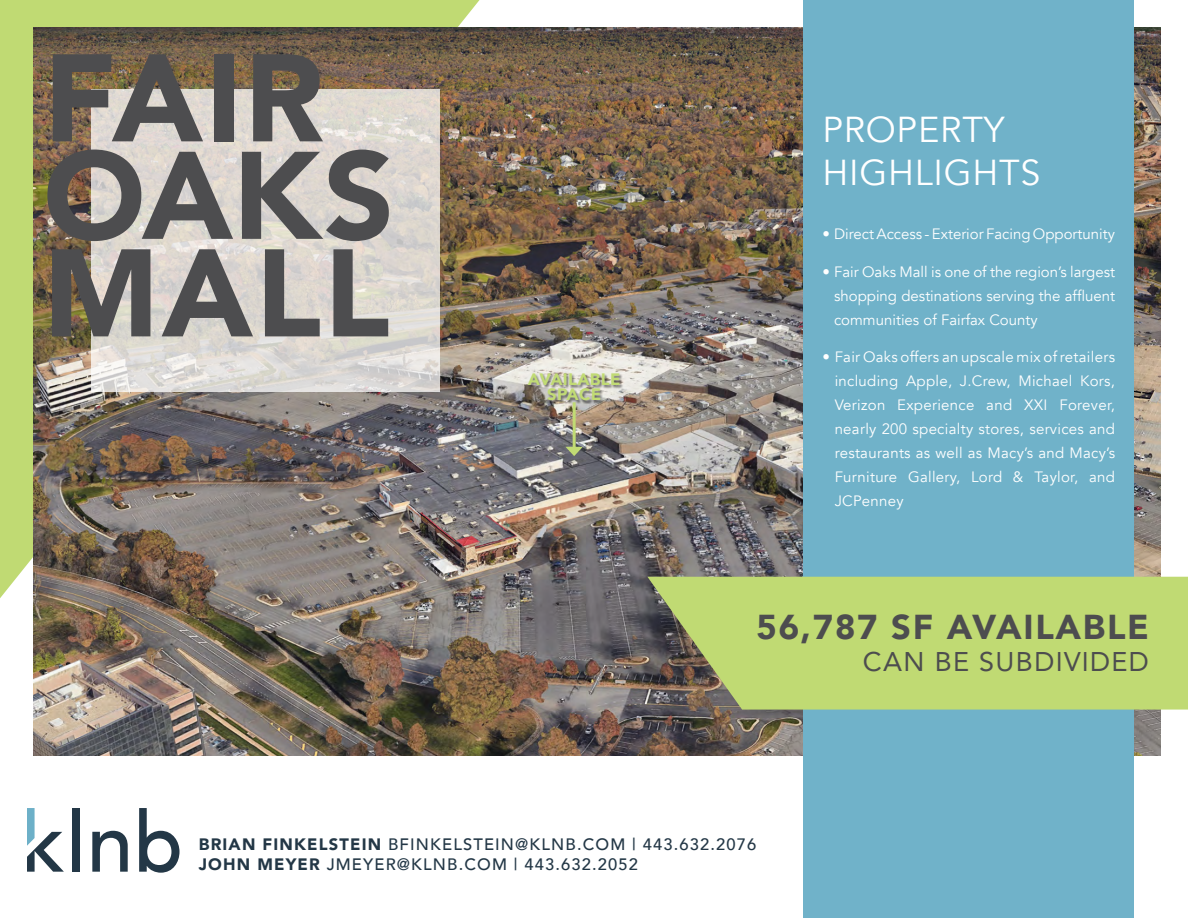
<style>
.page{position:relative;width:1188px;height:918px;background:#fff}
.page>*{position:absolute;margin:0;border:0;box-sizing:border-box;transform-origin:0 0}
.t1{font:900 123px/97.5px "Avenir";letter-spacing:.02em;color:#4d4d4f}
.t2{font:36px/43.2px "Avenir";letter-spacing:.02em;color:#fff}
.t3{font:900 34.5px "Avenir";letter-spacing:.05em;color:#4d4d4f}
.t4{font:27px "Avenir";letter-spacing:.05em;color:#4d4d4f}
.t5{font:500 16.5px/19.8px "Avenir";letter-spacing:.07em;color:#233746}
.t6{font:900 16.5px/15px "Avenir";letter-spacing:.02em;color:#c1db74;text-align:center}
.t7{font:15px/24px "Avenir";color:#fff;text-align:justify}
.s1{font-weight:900}
</style>
<div class="page">
<div style="left:0;top:0;width:480px;height:598px;background:#c0da73"></div>
<img style="left:33px;top:27px;width:1128px;height:729px">
<svg style="left:27px;top:808px;width:37px;height:64px"></svg>
<div style="left:72px;top:808px;width:8px;height:64px;background:#233746"></div>
<svg style="left:92px;top:831px;width:36px;height:41px"></svg>
<svg style="left:139px;top:808px;width:41px;height:65px"></svg>
<div style="left:804px;top:0;width:330px;height:918px;background:#70b2c9"></div>
<svg style="left:647px;top:577px;width:541px;height:133px;background:#b7ce70"></svg>
<svg style="left:91px;top:89px;width:348px;height:303px;background:#ddd8d1"></svg>
<hr style="left:573px;top:402px;width:3px;height:47px;background:#c1db74">
<svg style="left:565px;top:447px;width:18px;height:9px"></svg>
<div style="left:528px;top:373px;width:95px;height:31px;background:#000;opacity:.5"></div>
<h1 class="t1" style="left:43px;top:47px;width:353px">FAIR<br>OAKS<br>MALL</h1>
<p class="t6" style="left:528px;top:372px;width:94px">AVAILABLE<br>SPACE</p>
<h2 class="t2" style="left:822px;top:109px;width:220px">PROPERTY<br>HIGHLIGHTS</h2>
<p class="t7" style="left:822px;top:222px;width:294px">• Direct Access - Exterior Facing Opportunity</p>
<p class="t7" style="left:834px;top:260px;width:283px;text-indent:-12px">• Fair Oaks Mall is one of the region’s largest shopping destinations serving the affluent communities of Fairfax County</p>
<p class="t7" style="left:835px;top:345px;width:282px;text-indent:-12px">• Fair Oaks offers an upscale mix of retailers including Apple, J.Crew, Michael Kors, Verizon Experience and XXI Forever, nearly 200 specialty stores, services and restaurants as well as Macy’s and Macy’s Furniture Gallery, Lord &amp; Taylor, and JCPenney</p>
<h3 class="t3" style="left:757px;top:597px;width:394px">56,787 SF AVAILABLE</h3>
<h3 class="t4" style="left:863px;top:640px;width:288px">CAN BE SUBDIVIDED</h3>
<p class="t5" style="left:199px;top:833px;width:559px"><span class="s1">BRIAN FINKELSTEIN</span> BFINKELSTEIN@KLNB.COM | 443.632.2076<br><span class="s1">JOHN MEYER</span> JMEYER@KLNB.COM | 443.632.2052</p>
</div>
